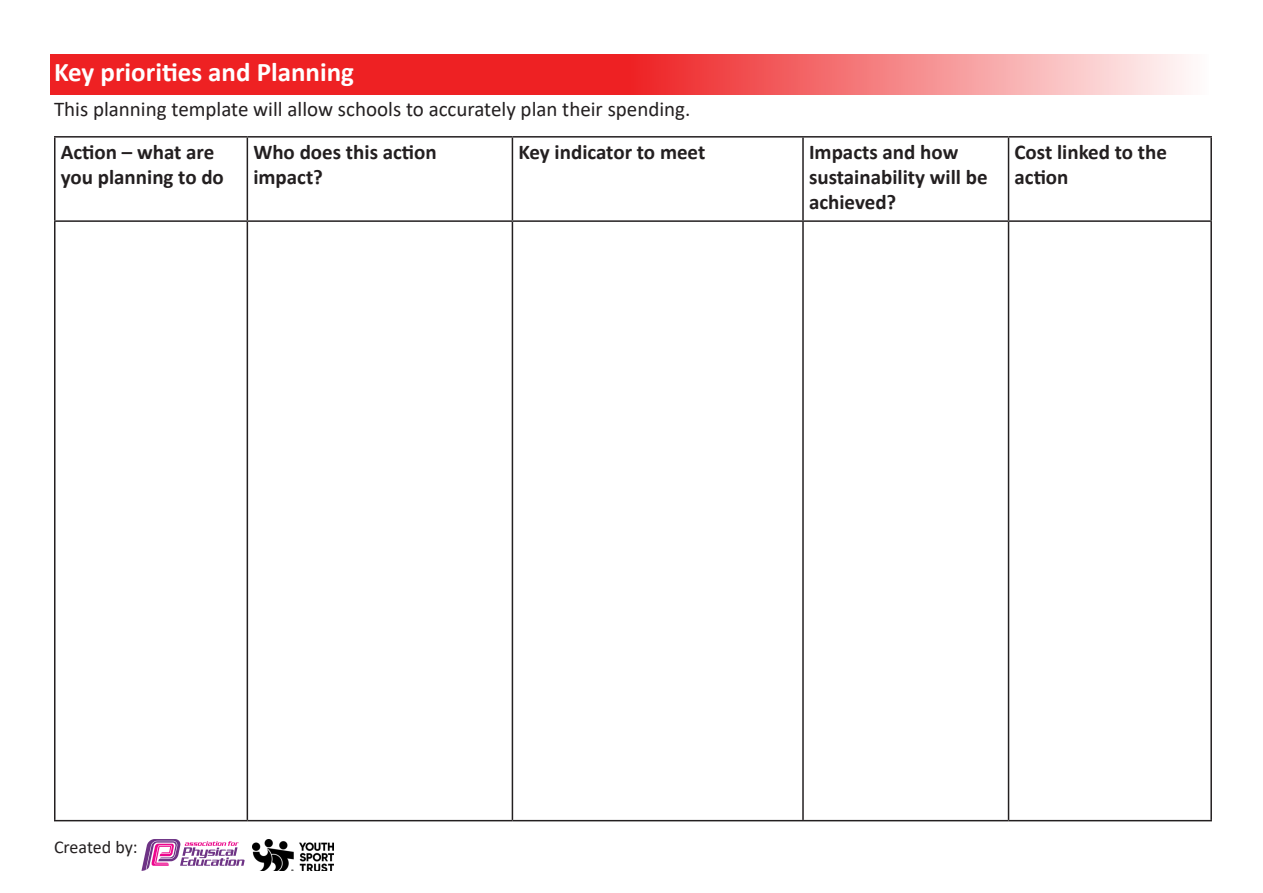
<style>
.page{position:relative;width:1263px;height:893px;background:#fff}
.page>*{position:absolute;margin:0;border:0;box-sizing:border-box;transform-origin:0 0}
.t1{font:700 27px "Calibri";color:#fff}
.t2{font:700 21px/25.2px "Calibri";color:#231f20}
.t3{font:21px "Calibri";color:#231f20}
.t4{font:18px "Calibri";letter-spacing:-.005em;color:#231f20}
</style>
<div class="page">
<img style="left:252px;top:839px;width:82px;height:32px">
<svg style="left:141px;top:839px;width:104px;height:32px"></svg>
<svg style="left:50px;top:54px;width:1136px;height:41px;background:#f15456"></svg>
<hr style="left:54px;top:136px;width:193px;height:2px;background:#231f20">
<hr style="left:54px;top:138px;width:2px;height:82px;background:#231f20">
<hr style="left:247px;top:136px;width:265px;height:2px;background:#231f20">
<hr style="left:247px;top:138px;width:1px;height:82px;background:#231f20">
<hr style="left:512px;top:136px;width:291px;height:2px;background:#231f20">
<hr style="left:512px;top:138px;width:1px;height:82px;background:#231f20">
<hr style="left:803px;top:136px;width:205px;height:2px;background:#231f20">
<hr style="left:802px;top:138px;width:2px;height:82px;background:#231f20">
<hr style="left:1008px;top:136px;width:204px;height:2px;background:#231f20">
<hr style="left:1008px;top:138px;width:1px;height:82px;background:#231f20">
<hr style="left:1210px;top:138px;width:2px;height:82px;background:#231f20">
<hr style="left:247px;top:222px;width:1px;height:598px;background:#231f20">
<hr style="left:512px;top:222px;width:1px;height:598px;background:#231f20">
<hr style="left:802px;top:222px;width:2px;height:598px;background:#231f20">
<hr style="left:1008px;top:222px;width:1px;height:598px;background:#231f20">
<hr style="left:54px;top:820px;width:193px;height:1px;background:#231f20">
<hr style="left:247px;top:820px;width:265px;height:1px;background:#231f20">
<hr style="left:512px;top:820px;width:291px;height:1px;background:#231f20">
<hr style="left:803px;top:820px;width:205px;height:1px;background:#231f20">
<hr style="left:1008px;top:820px;width:204px;height:1px;background:#231f20">
<hr style="left:54px;top:220px;width:193px;height:2px;background:#231f20">
<hr style="left:54px;top:222px;width:2px;height:598px;background:#231f20">
<hr style="left:247px;top:220px;width:265px;height:2px;background:#231f20">
<hr style="left:512px;top:220px;width:291px;height:2px;background:#231f20">
<hr style="left:803px;top:220px;width:205px;height:2px;background:#231f20">
<hr style="left:1008px;top:220px;width:204px;height:2px;background:#231f20">
<hr style="left:1210px;top:222px;width:2px;height:598px;background:#231f20">
<p class="t1" style="left:54px;top:53px;width:301px">Key priorities and Planning</p>
<p class="t3" style="left:54px;top:95px;width:638px">This planning template will allow schools to accurately plan their spending.</p>
<p class="t2" style="left:61px;top:139px;width:165px">Action – what are you planning to do</p>
<p class="t2" style="left:253px;top:139px;width:185px">Who does this action impact?</p>
<p class="t2" style="left:518px;top:139px;width:188px">Key indicator to meet</p>
<p class="t2" style="left:809px;top:139px;width:180px">Impacts and how sustainability will be achieved?</p>
<p class="t2" style="left:1014px;top:139px;width:154px">Cost linked to the action</p>
<p class="t4" style="left:54px;top:834px;width:85px">Created by:</p>
</div>
